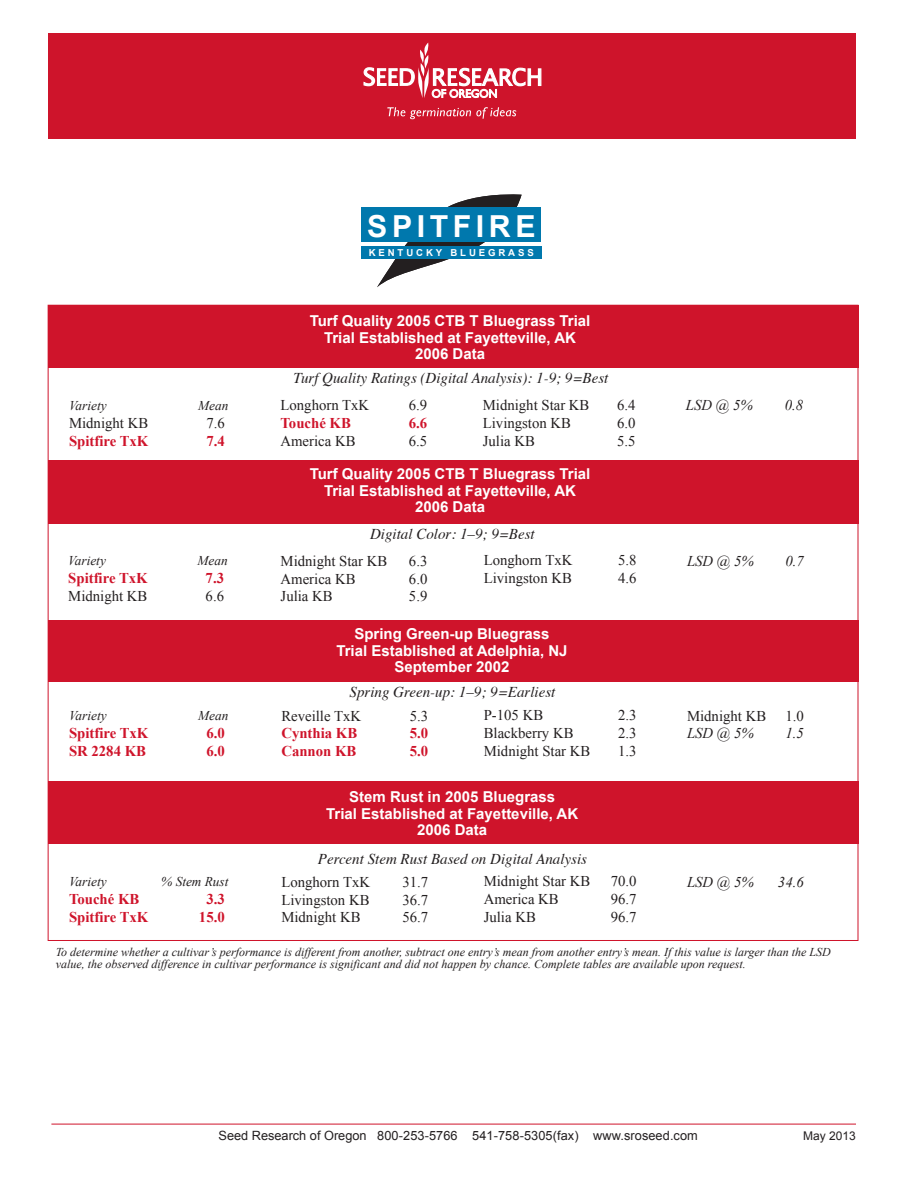
<style>
.page{position:relative;width:918px;height:1188px;background:#fff}
.page>*{position:absolute;margin:0;border:0;box-sizing:border-box;transform-origin:0 0}
.t1{font:700 30.3px "Arial";letter-spacing:.15em;color:#fff}
.t2{font:15px "Times New Roman";color:#231f20}
.t3{font:700 15px/16.5px "Arial";color:#fff;text-align:center}
.t4{font:italic 15px "Times";color:#231f20}
.t5{font:700 15px "Times New Roman";color:#cf142b}
.t6{font:italic 15px "Times New Roman";color:#231f20}
.t7{font:italic 13.5px "Times New Roman";color:#231f20}
.t8{font:12.75px "Arial";letter-spacing:.005em;color:#231f20}
.t9{font:italic 12px/12px "Times New Roman";color:#231f20}
.t10{font:12px "Arial";color:#231f20}
.t11{font:700 9.6px "Arial";letter-spacing:.3em;color:#fff}
</style>
<div class="page">
<hr style="left:51px;top:1124px;width:805px;height:1px;background:#cf142b">
<svg style="left:377px;top:194px;width:145px;height:93px"></svg>
<div style="left:361px;top:207px;width:180px;height:35px;background:#0078ad"></div>
<div style="left:361px;top:246px;width:180px;height:13px;background:#0078ad"></div>
<div style="left:48px;top:305px;width:810px;height:63px;background:#cf142b"></div>
<div style="left:48px;top:460px;width:810px;height:64px;background:#cf142b"></div>
<div style="left:48px;top:620px;width:810px;height:61px;background:#cf142b"></div>
<div style="left:48px;top:781px;width:810px;height:63px;background:#cf142b"></div>
<div style="left:49px;top:34px;width:807px;height:105px;background:#ce142b"></div>
<svg style="left:387px;top:107px;width:129px;height:12px"></svg>
<svg style="left:363px;top:43px;width:179px;height:55px"></svg>
<h1 class="t1" style="left:367px;top:206px;width:170px">SPITFIRE</h1>
<p class="t11" style="left:369px;top:246px;width:167px">KENTUCKY BLUEGRASS</p>
<p class="t3" style="left:310px;top:313px;width:282px">Turf Quality 2005 CTB T Bluegrass Trial<br>Trial Established at Fayetteville, AK<br>2006 Data</p>
<p class="t7" style="left:69px;top:396px;width:39px">Variety</p>
<p class="t7" style="left:198px;top:396px;width:32px">Mean</p>
<p class="t2" style="left:69px;top:413px;width:81px">Midnight KB</p>
<p class="t2" style="left:206px;top:413px;width:20px">7.6</p>
<p class="t5" style="left:69px;top:430px;width:81px">Spitfire TxK</p>
<p class="t5" style="left:206px;top:430px;width:20px">7.4</p>
<p class="t7" style="left:68px;top:551px;width:39px">Variety</p>
<p class="t7" style="left:197px;top:551px;width:32px">Mean</p>
<p class="t5" style="left:68px;top:568px;width:81px">Spitfire TxK</p>
<p class="t5" style="left:206px;top:568px;width:20px">7.3</p>
<p class="t2" style="left:68px;top:586px;width:81px">Midnight KB</p>
<p class="t2" style="left:206px;top:586px;width:20px">6.6</p>
<p class="t7" style="left:69px;top:706px;width:39px">Variety</p>
<p class="t7" style="left:198px;top:706px;width:32px">Mean</p>
<p class="t5" style="left:69px;top:723px;width:81px">Spitfire TxK</p>
<p class="t5" style="left:206px;top:723px;width:20px">6.0</p>
<p class="t5" style="left:69px;top:740px;width:79px">SR 2284 KB</p>
<p class="t5" style="left:206px;top:740px;width:20px">6.0</p>
<p class="t7" style="left:69px;top:872px;width:39px">Variety</p>
<p class="t7" style="left:161px;top:872px;width:69px">% Stem Rust</p>
<p class="t5" style="left:69px;top:889px;width:72px">Touché KB</p>
<p class="t5" style="left:206px;top:889px;width:20px">3.3</p>
<p class="t5" style="left:69px;top:907px;width:81px">Spitfire TxK</p>
<p class="t5" style="left:199px;top:907px;width:27px">15.0</p>
<p class="t4" style="left:294px;top:365px;width:316px">Turf Quality Ratings (Digital Analysis): 1-9; 9=Best</p>
<p class="t2" style="left:281px;top:395px;width:90px">Longhorn TxK</p>
<p class="t2" style="left:409px;top:395px;width:20px">6.9</p>
<p class="t5" style="left:281px;top:413px;width:72px">Touché KB</p>
<p class="t5" style="left:409px;top:413px;width:20px">6.6</p>
<p class="t2" style="left:281px;top:431px;width:77px">America KB</p>
<p class="t2" style="left:409px;top:431px;width:20px">6.5</p>
<p class="t2" style="left:483px;top:395px;width:108px">Midnight Star KB</p>
<p class="t2" style="left:617px;top:395px;width:20px">6.4</p>
<p class="t2" style="left:483px;top:413px;width:90px">Livingston KB</p>
<p class="t2" style="left:617px;top:413px;width:20px">6.0</p>
<p class="t2" style="left:483px;top:431px;width:54px">Julia KB</p>
<p class="t2" style="left:617px;top:431px;width:20px">5.5</p>
<p class="t3" style="left:310px;top:466px;width:282px">Turf Quality 2005 CTB T Bluegrass Trial<br>Trial Established at Fayetteville, AK<br>2006 Data</p>
<p class="t4" style="left:370px;top:521px;width:166px">Digital Color: 1–9; 9=Best</p>
<p class="t2" style="left:281px;top:551px;width:108px">Midnight Star KB</p>
<p class="t2" style="left:409px;top:551px;width:20px">6.3</p>
<p class="t2" style="left:281px;top:568px;width:77px">America KB</p>
<p class="t2" style="left:409px;top:568px;width:20px">6.0</p>
<p class="t2" style="left:281px;top:586px;width:54px">Julia KB</p>
<p class="t2" style="left:409px;top:586px;width:20px">5.9</p>
<p class="t2" style="left:484px;top:550px;width:90px">Longhorn TxK</p>
<p class="t2" style="left:618px;top:550px;width:20px">5.8</p>
<p class="t2" style="left:484px;top:568px;width:90px">Livingston KB</p>
<p class="t2" style="left:618px;top:568px;width:20px">4.6</p>
<p class="t3" style="left:336px;top:626px;width:233px">Spring Green-up Bluegrass<br>Trial Established at Adelphia, NJ<br>September 2002</p>
<p class="t4" style="left:350px;top:678px;width:207px">Spring Green-up: 1–9; 9=Earliest</p>
<p class="t2" style="left:281px;top:705px;width:81px">Reveille TxK</p>
<p class="t2" style="left:410px;top:705px;width:20px">5.3</p>
<p class="t5" style="left:281px;top:723px;width:77px">Cynthia KB</p>
<p class="t5" style="left:410px;top:723px;width:20px">5.0</p>
<p class="t5" style="left:281px;top:741px;width:77px">Cannon KB</p>
<p class="t5" style="left:410px;top:741px;width:20px">5.0</p>
<p class="t2" style="left:484px;top:705px;width:61px">P-105 KB</p>
<p class="t2" style="left:618px;top:705px;width:20px">2.3</p>
<p class="t2" style="left:484px;top:723px;width:91px">Blackberry KB</p>
<p class="t2" style="left:618px;top:723px;width:20px">2.3</p>
<p class="t2" style="left:484px;top:741px;width:108px">Midnight Star KB</p>
<p class="t2" style="left:618px;top:741px;width:20px">1.3</p>
<p class="t3" style="left:326px;top:789px;width:254px">Stem Rust in 2005 Bluegrass<br>Trial Established at Fayetteville, AK<br>2006 Data</p>
<p class="t4" style="left:318px;top:845px;width:271px">Percent Stem Rust Based on Digital Analysis</p>
<p class="t2" style="left:281px;top:872px;width:90px">Longhorn TxK</p>
<p class="t2" style="left:402px;top:872px;width:27px">31.7</p>
<p class="t2" style="left:281px;top:889px;width:90px">Livingston KB</p>
<p class="t2" style="left:402px;top:889px;width:27px">36.7</p>
<p class="t2" style="left:281px;top:907px;width:81px">Midnight KB</p>
<p class="t2" style="left:402px;top:907px;width:27px">56.7</p>
<p class="t2" style="left:484px;top:871px;width:108px">Midnight Star KB</p>
<p class="t2" style="left:611px;top:871px;width:27px">70.0</p>
<p class="t2" style="left:484px;top:889px;width:77px">America KB</p>
<p class="t2" style="left:611px;top:889px;width:27px">96.7</p>
<p class="t2" style="left:484px;top:907px;width:54px">Julia KB</p>
<p class="t2" style="left:611px;top:907px;width:27px">96.7</p>
<p class="t6" style="left:686px;top:395px;width:68px">LSD @ 5%</p>
<p class="t6" style="left:785px;top:395px;width:20px">0.8</p>
<p class="t6" style="left:687px;top:550px;width:68px">LSD @ 5%</p>
<p class="t6" style="left:785px;top:550px;width:20px">0.7</p>
<p class="t2" style="left:687px;top:705px;width:81px">Midnight KB</p>
<p class="t2" style="left:785px;top:705px;width:20px">1.0</p>
<p class="t6" style="left:687px;top:723px;width:68px">LSD @ 5%</p>
<p class="t6" style="left:785px;top:723px;width:20px">1.5</p>
<p class="t6" style="left:687px;top:871px;width:68px">LSD @ 5%</p>
<p class="t6" style="left:778px;top:871px;width:27px">34.6</p>
<p class="t9" style="left:56px;top:946px;width:777px">To determine whether a cultivar’s performance is different from another, subtract one entry’s mean from another entry’s mean. If this value is larger than the LSD value, the observed difference in cultivar performance is significant and did not happen by chance. Complete tables are available upon request.</p>
<p class="t8" style="left:219px;top:1127px;width:481px">Seed Research of Oregon 800-253-5766 541-758-5305(fax) www.sroseed.com</p>
<p class="t10" style="left:803px;top:1128px;width:54px">May 2013</p>
</div>
